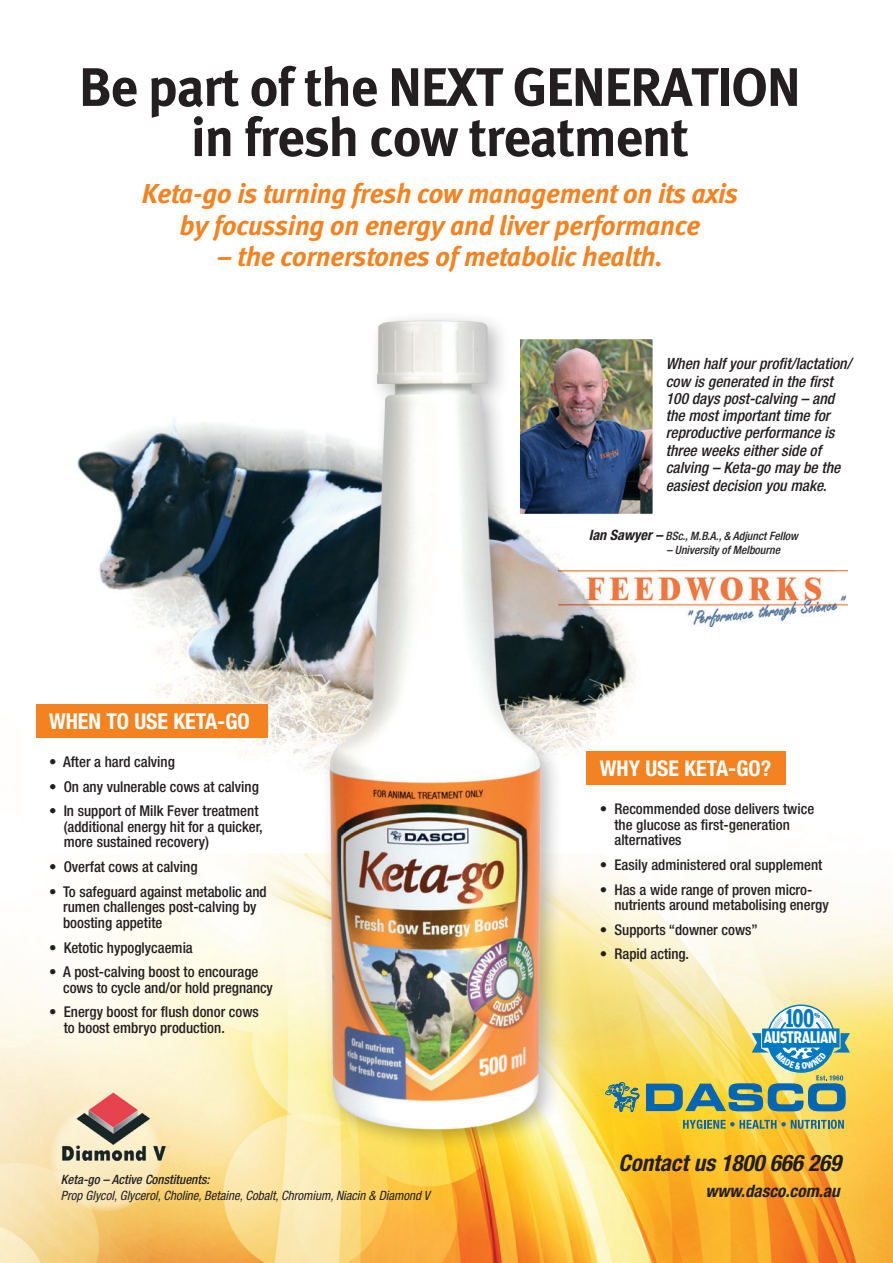
<style>
.page{position:relative;width:893px;height:1263px;background:#fff}
.page>*{position:absolute;margin:0;border:0;box-sizing:border-box;transform-origin:0 0}
.t1{font:54.15px/50.1px "Meta Bold CELF";letter-spacing:-.02em;color:#231f20;text-align:center}
.t2{font:700 27.45px "Amplitude Cond";color:#0079c2;scale:.81 1}
.t3{font:italic 27.3px/31.3px "Meta Bold CELF";letter-spacing:-.01em;color:#f58220;text-align:center}
.t4{font:italic 700 condensed 22.8px "Helvetica Neue LT Std";color:#231f20}
.t5{font:700 condensed 21.9px "Helvetica Neue LT Std";color:#fff}
.t6{font:700 condensed 21.75px "Helvetica Neue LT Std";color:#fff}
.t7{font:700 17.85px "Amplitude Cond";letter-spacing:-.03em;color:#fff;scale:.96 1}
.t8{font:italic 700 condensed 17.1px "Helvetica Neue LT Std";color:#231f20}
.t9{font:italic 500 condensed 15.45px/17.4px "Helvetica Neue LT Std";color:#231f20}
.t10{font:500 condensed 14.85px/15.6px "Helvetica Neue LT Std";color:#231f20}
.t11{font:500 condensed 14.7px/15.6px "Helvetica Neue LT Std";color:#231f20}
.t12{font:italic condensed 12.9px/15.8px "Helvetica Neue LT Std";color:#231f20}
.t13{font:italic 500 condensed 11.55px "Helvetica Neue LT Std";color:#231f20}
.t14{font:700 7.8px "Amplitude Cond";color:#0079c2}
.s1{font-weight:500}
.s2{font-weight:700;font-size:14.25px}
</style>
<div class="page">
<img style="left:0;top:784px;width:893px;height:479px">
<img style="left:25px;top:419px;width:701px;height:434px">
<img style="left:274px;top:318px;width:284px;height:850px">
<div style="left:36px;top:704px;width:231px;height:34px;background:#f58220"></div>
<div style="left:586px;top:751px;width:200px;height:33px;background:#f58220"></div>
<svg style="left:683px;top:1120px;width:161px;height:9px"></svg>
<svg style="left:605px;top:1082px;width:34px;height:30px"></svg>
<img style="left:63px;top:1092px;width:107px;height:68px">
<svg style="left:541px;top:547px;width:307px;height:101px"></svg>
<img style="left:558px;top:571px;width:289px;height:55px">
<img style="left:521px;top:341px;width:130px;height:171px">
<div style="left:518px;top:338px;width:136px;height:177px;border:2px solid #fff"></div>
<svg style="left:646px;top:1004px;width:204px;height:107px"></svg>
<p class="t1" style="left:79px;top:62px;width:723px">Be part of the NEXT GENERATION in fresh cow treatment</p>
<p class="t3" style="left:142px;top:178px;width:598px">Keta-go is turning fresh cow management on its axis by focussing on energy and liver performance</p>
<p class="t3" style="left:217px;top:241px;width:448px">– the cornerstones of metabolic health.</p>
<p class="t5" style="left:49px;top:708px;width:202px">WHEN TO USE KETA-GO</p>
<p class="t10" style="left:49px;top:754px;width:127px">• After a hard calving</p>
<p class="t10" style="left:49px;top:778px;width:211px">• On any vulnerable cows at calving</p>
<p class="t10" style="left:64px;top:803px;width:200px;text-indent:-15px">• In support of Milk Fever treatment (additional energy hit for a quicker, more sustained recovery)</p>
<p class="t10" style="left:49px;top:859px;width:150px">• Overfat cows at calving</p>
<p class="t10" style="left:63px;top:883px;width:205px;text-indent:-14px">• To safeguard against metabolic and rumen challenges post-calving by boosting appetite</p>
<p class="t10" style="left:49px;top:939px;width:145px">• Ketotic hypoglycaemia</p>
<p class="t10" style="left:63px;top:964px;width:211px;text-indent:-14px">• A post-calving boost to encourage cows to cycle and/or hold pregnancy</p>
<p class="t10" style="left:64px;top:1004px;width:197px;text-indent:-15px">• Energy boost for flush donor cows to boost embryo production.</p>
<p class="t12" style="left:61px;top:1172px;width:370px"><span class="s1">Keta-go – Active Constituents:<br></span>Prop Glycol, Glycerol, Choline, Betaine, Cobalt, Chromium, Niacin &amp; Diamond V</p>
<p class="t9" style="left:666px;top:355px;width:187px">When half your profit/lactation/ cow is generated in the first<br>100 days post-calving – and the most important time for reproductive performance is three weeks either side of calving – Keta-go may be the easiest decision you make.</p>
<p class="t13" style="left:589px;top:529px;width:211px"><span class="s2">Ian Sawyer –</span> BSc., M.B.A., &amp; Adjunct Fellow</p>
<p class="t13" style="left:666px;top:543px;width:115px">– University of Melbourne</p>
<p class="t6" style="left:600px;top:755px;width:173px">WHY USE KETA-GO?</p>
<p class="t11" style="left:614px;top:801px;width:201px;text-indent:-15px">• Recommended dose delivers twice the glucose as first-generation alternatives</p>
<p class="t11" style="left:600px;top:857px;width:224px">• Easily administered oral supplement</p>
<p class="t11" style="left:614px;top:881px;width:216px;text-indent:-15px">• Has a wide range of proven micro&shy;nutrients around metabolising energy</p>
<p class="t11" style="left:600px;top:922px;width:160px">• Supports “downer cows”</p>
<p class="t11" style="left:600px;top:946px;width:91px">• Rapid acting.</p>
<p class="t2" style="left:786px;top:1003px;width:37px">100</p>
<p class="t14" style="left:814px;top:1011px;width:8px">%</p>
<p class="t7" style="left:764px;top:1028px;width:78px">AUSTRALIAN</p>
<p class="t4" style="left:619px;top:1149px;width:224px">Contact us 1800 666 269</p>
<p class="t8" style="left:705px;top:1180px;width:136px">www.dasco.com.au</p>
</div>
